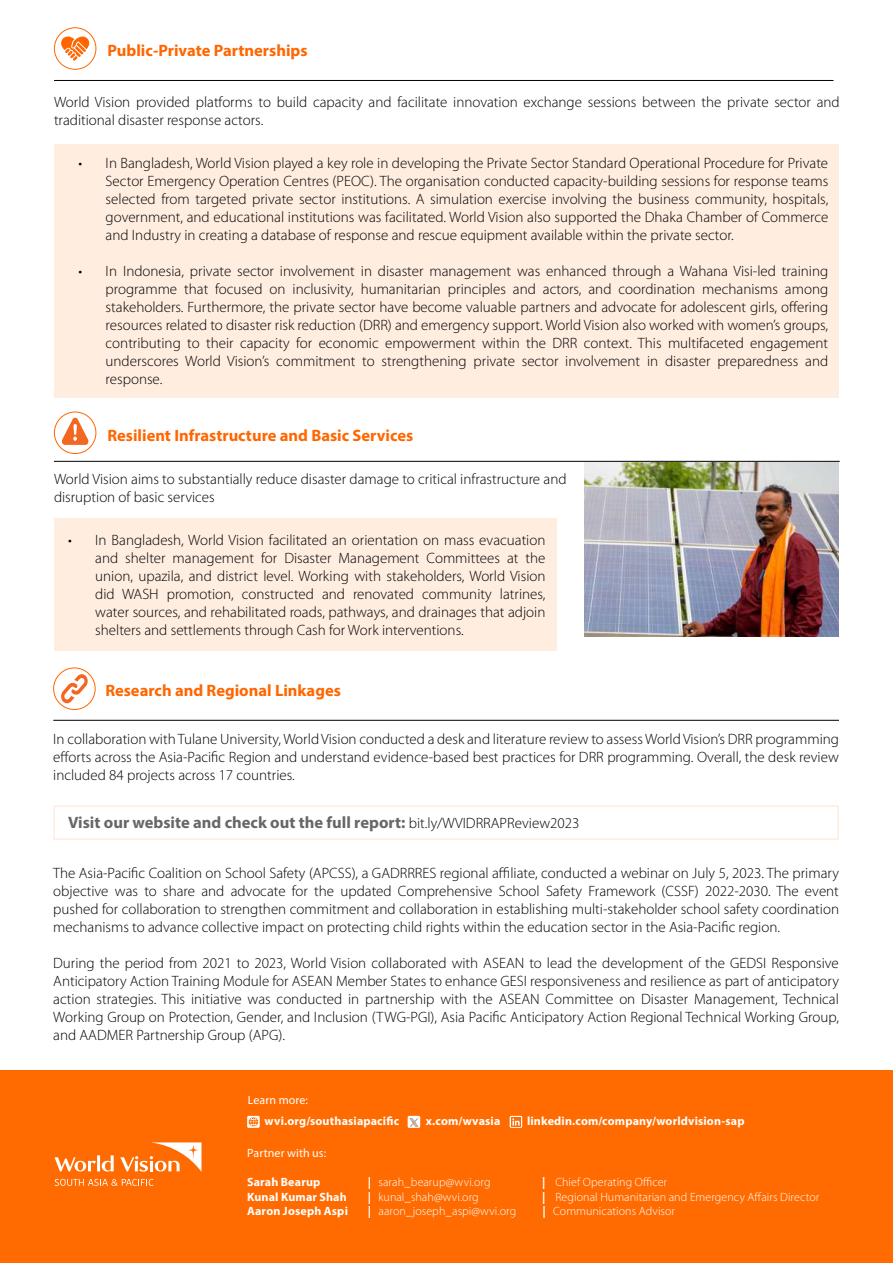
<style>
.page{position:relative;width:893px;height:1263px;background:#fff}
.page>*{position:absolute;margin:0;border:0;box-sizing:border-box;transform-origin:0 0}
.t1{font:700 16.5px "Myriad Pro";color:#f60}
.t2{font:700 16.5px "Myriad Pro";color:#666766}
.t3{font:300 15px/18px "Myriad Pro";color:#000;text-align:justify}
.t4{font:300 12px "Myriad Pro";letter-spacing:.005em;color:#fff}
.t5{font:700 12px "Myriad Pro";letter-spacing:.015em;color:#fff}
.t6{font:12px "Myriad Pro";letter-spacing:.005em;color:#fff}
.s1{font-weight:300;font-size:15px;color:#000}
.s2{font-weight:700}
</style>
<div class="page">
<svg style="left:53px;top:805px;width:786px;height:35px"></svg>
<div style="left:54px;top:144px;width:785px;height:254px;background:#ffede0"></div>
<div style="left:54px;top:518px;width:502px;height:133px;background:#ffede0"></div>
<hr style="left:54px;top:461px;width:786px;height:1px;background:#000">
<img style="left:584px;top:463px;width:255px;height:174px">
<hr style="left:54px;top:80px;width:779px;height:1px;background:#000">
<div style="left:54px;top:27px;width:42px;height:43px;border:1px solid #f60;border-radius:50%"></div>
<div style="left:54px;top:412px;width:42px;height:42px;border:1px solid #f60;border-radius:50%"></div>
<svg style="left:61px;top:417px;width:28px;height:28px"></svg>
<hr style="left:53px;top:720px;width:786px;height:1px;background:#000">
<div style="left:53px;top:668px;width:43px;height:42px;border:1px solid #f60;border-radius:50%"></div>
<svg style="left:60px;top:673px;width:28px;height:31px"></svg>
<svg style="left:61px;top:36px;width:29px;height:25px"></svg>
<div style="left:0;top:1070px;width:893px;height:193px;background:#ff6b00"></div>
<svg style="left:55px;top:1142px;width:146px;height:30px"></svg>
<svg style="left:55px;top:1179px;width:98px;height:7px"></svg>
<svg style="left:408px;top:1116px;width:12px;height:12px"></svg>
<svg style="left:409px;top:1117px;width:11px;height:9px"></svg>
<svg style="left:247px;top:1116px;width:13px;height:12px"></svg>
<svg style="left:249px;top:1117px;width:9px;height:9px"></svg>
<svg style="left:510px;top:1116px;width:12px;height:12px"></svg>
<svg style="left:511px;top:1117px;width:10px;height:10px"></svg>
<p class="t1" style="left:107px;top:40px;width:202px">Public-Private Partnerships</p>
<p class="t3" style="left:54px;top:93px;width:787px">World Vision provided platforms to build capacity and facilitate innovation exchange sessions between the private sector and traditional disaster response actors.</p>
<p class="t3" style="left:106px;top:154px;width:724px;text-indent:-27px">• In Bangladesh, World Vision played a key role in developing the Private Sector Standard Operational Procedure for Private Sector Emergency Operation Centres (PEOC). The organisation conducted capacity-building sessions for response teams selected from targeted private sector institutions. A simulation exercise involving the business community, hospitals, government, and educational institutions was facilitated. World Vision also supported the Dhaka Chamber of Commerce and Industry in creating a database of response and rescue equipment available within the private sector.</p>
<p class="t3" style="left:106px;top:262px;width:724px;text-indent:-27px">• In Indonesia, private sector involvement in disaster management was enhanced through a Wahana Visi-led training programme that focused on inclusivity, humanitarian principles and actors, and coordination mechanisms among stakeholders. Furthermore, the private sector have become valuable partners and advocate for adolescent girls, offering resources related to disaster risk reduction (DRR) and emergency support. World Vision also worked with women’s groups, contributing to their capacity for economic empowerment within the DRR context. This multifaceted engagement underscores World Vision’s commitment to strengthening private sector involvement in disaster preparedness and response.</p>
<p class="t1" style="left:107px;top:424px;width:307px">Resilient Infrastructure and Basic Services</p>
<p class="t3" style="left:54px;top:470px;width:514px">World Vision aims to substantially reduce disaster damage to critical infrastructure and disruption of basic services</p>
<p class="t3" style="left:95px;top:531px;width:452px;text-indent:-27px">• In Bangladesh, World Vision facilitated an orientation on mass evacuation and shelter management for Disaster Management Committees at the union, upazila, and district level. Working with stakeholders, World Vision did WASH promotion, constructed and renovated community latrines, water sources, and rehabilitated roads, pathways, and drainages that adjoin shelters and settlements through Cash for Work interventions.</p>
<p class="t1" style="left:105px;top:680px;width:237px">Research and Regional Linkages</p>
<p class="t3" style="left:53px;top:730px;width:787px">In collaboration with Tulane University, World Vision conducted a desk and literature review to assess World Vision’s DRR programming efforts across the Asia-Pacific Region and understand evidence-based best practices for DRR programming. Overall, the desk review included 84 projects across 17 countries.</p>
<p class="t2" style="left:68px;top:812px;width:513px">Visit our website and check out the full report: <span class="s1">bit.ly/WVIDRRAPReview2023</span></p>
<p class="t3" style="left:53px;top:864px;width:787px">The Asia-Pacific Coalition on School Safety (APCSS), a GADRRRES regional affiliate, conducted a webinar on July 5, 2023. The primary objective was to share and advocate for the updated Comprehensive School Safety Framework (CSSF) 2022-2030. The event pushed for collaboration to strengthen commitment and collaboration in establishing multi-stakeholder school safety coordination mechanisms to advance collective impact on protecting child rights within the education sector in the Asia-Pacific region.</p>
<p class="t3" style="left:53px;top:954px;width:787px">During the period from 2021 to 2023, World Vision collaborated with ASEAN to lead the development of the GEDSI Responsive Anticipatory Action Training Module for ASEAN Member States to enhance GESI responsiveness and resilience as part of anticipatory action strategies. This initiative was conducted in partnership with the ASEAN Committee on Disaster Management, Technical Working Group on Protection, Gender, and Inclusion (TWG-PGI), Asia Pacific Anticipatory Action Regional Technical Working Group, and AADMER Partnership Group (APG).</p>
<p class="t6" style="left:248px;top:1092px;width:62px">Learn more:</p>
<p class="t5" style="left:265px;top:1113px;width:136px">wvi.org/southasiapacific</p>
<p class="t5" style="left:426px;top:1113px;width:76px">x.com/wvasia</p>
<p class="t5" style="left:527px;top:1113px;width:219px">linkedin.com/company/worldvision-sap</p>
<p class="t6" style="left:247px;top:1146px;width:81px">Partner with us:</p>
<p class="t5" style="left:247px;top:1174px;width:75px">Sarah Bearup</p>
<p class="t4" style="left:368px;top:1176px;width:124px"><span class="s2">|</span> sarah_bearup@wvi.org</p>
<p class="t4" style="left:542px;top:1176px;width:126px"><span class="s2">|</span> Chief Operating Officer</p>
<p class="t5" style="left:247px;top:1189px;width:101px">Kunal Kumar Shah</p>
<p class="t4" style="left:368px;top:1190px;width:113px"><span class="s2">|</span> kunal_shah@wvi.org</p>
<p class="t4" style="left:542px;top:1190px;width:279px"><span class="s2">|</span> Regional Humanitarian and Emergency Affairs Director</p>
<p class="t5" style="left:247px;top:1203px;width:102px">Aaron Joseph Aspi</p>
<p class="t4" style="left:368px;top:1204px;width:150px"><span class="s2">|</span> aaron_joseph_aspi@wvi.org</p>
<p class="t4" style="left:542px;top:1204px;width:134px"><span class="s2">|</span> Communications Advisor</p>
</div>
